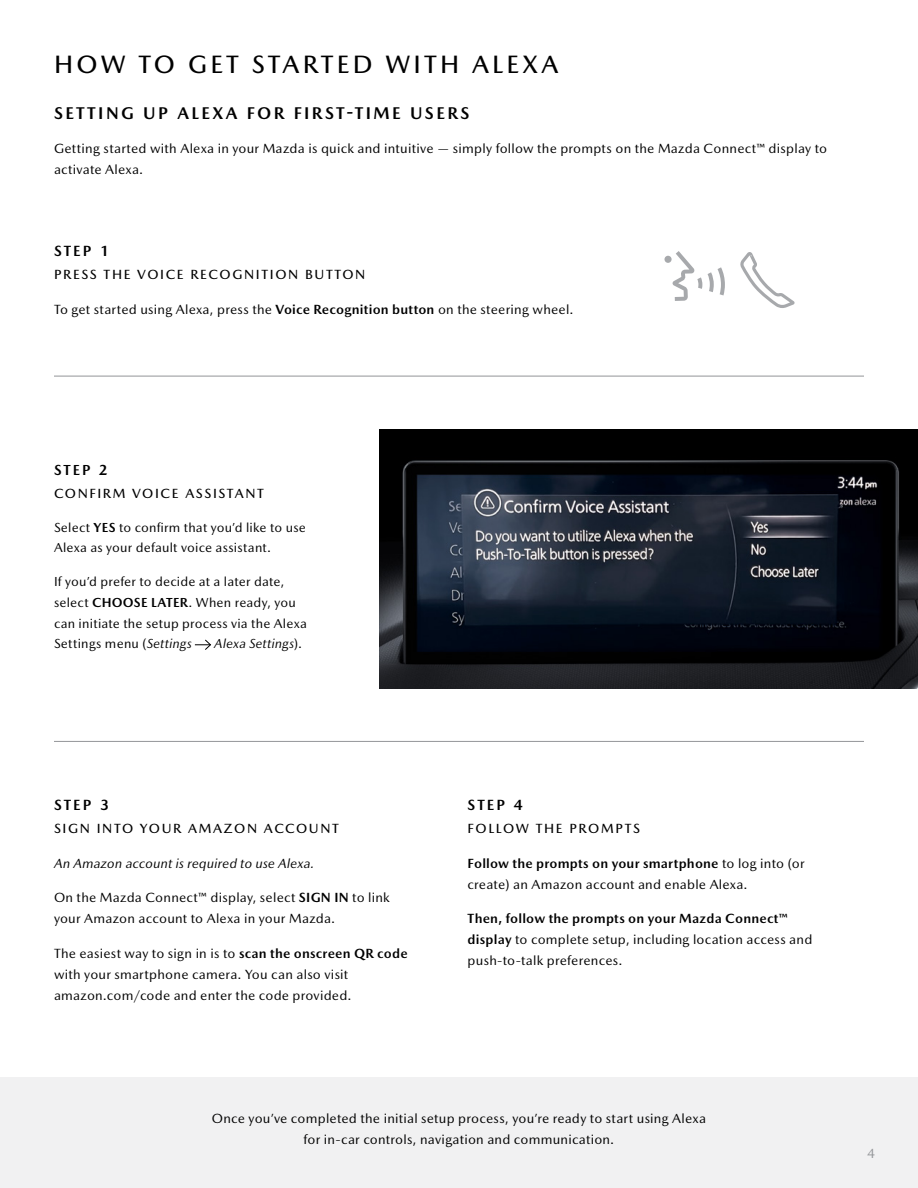
<style>
.page{position:relative;width:918px;height:1188px;background:#fff}
.page>*{position:absolute;margin:0;border:0;box-sizing:border-box;transform-origin:0 0}
.t1{font:500 25.5px "Mazda Type";letter-spacing:.125em;color:#000}
.t2{font:700 17.25px "Mazda Type";letter-spacing:.14em;color:#000}
.t3{font:700 15px "Mazda Type";letter-spacing:.14em;color:#000}
.t4{font:700 14.7px "Mazda Type";color:#000}
.t5{font:13.5px/21px "Mazda Type";letter-spacing:.015em;color:#000}
.t6{font:500 13.5px "Mazda Type";letter-spacing:.12em;color:#000}
.t7{font:italic 13.5px "Mazda Type";letter-spacing:.015em;color:#000}
.t8{font:13.5px "Mazda Type";color:#939598}
.t9{font:13.35px/20.7px "Mazda Type";letter-spacing:.015em;color:#000}
.t10{font:italic 13.35px "Mazda Type";letter-spacing:.02em;color:#000}
.s1{font-weight:700}
.s2{font-style:italic}
.s3{font-style:normal}
</style>
<div class="page">
<div style="left:0;top:1078px;width:918px;height:110px;background:#f1f1f2"></div>
<img style="left:379px;top:429px;width:539px;height:259px">
<svg style="left:195px;top:639px;width:16px;height:11px"></svg>
<hr style="left:54px;top:741px;width:810px;height:1px;background:#939598">
<hr style="left:54px;top:376px;width:810px;height:1px;background:#939598">
<div style="left:665px;top:256px;width:7px;height:7px;background:#a7a9ac;border-radius:50%"></div>
<svg style="left:708px;top:267px;width:17px;height:28px"></svg>
<svg style="left:673px;top:251px;width:29px;height:50px"></svg>
<svg style="left:740px;top:252px;width:55px;height:56px"></svg>
<h1 class="t1" style="left:54px;top:49px;width:506px">HOW TO GET STARTED WITH ALEXA</h1>
<p class="t2" style="left:54px;top:103px;width:417px">SETTING UP ALEXA FOR FIRST-TIME USERS</p>
<p class="t5" style="left:54px;top:138px;width:775px">Getting started with Alexa in your Mazda is quick and intuitive — simply follow the prompts on the Mazda Connect™ display to activate Alexa.</p>
<p class="t3" style="left:54px;top:242px;width:57px">STEP 1</p>
<p class="t6" style="left:54px;top:267px;width:313px">PRESS THE VOICE RECOGNITION BUTTON</p>
<p class="t5" style="left:54px;top:299px;width:521px">To get started using Alexa, press the <span class="s1">Voice Recognition button</span> on the steering wheel.</p>
<p class="t4" style="left:54px;top:461px;width:55px">STEP 2</p>
<p class="t6" style="left:54px;top:485px;width:211px">CONFIRM VOICE ASSISTANT</p>
<p class="t9" style="left:54px;top:517px;width:253px">Select <span class="s1">YES</span> to confirm that you’d like to use<br>Alexa as your default voice assistant.</p>
<p class="t9" style="left:54px;top:571px;width:254px">If you’d prefer to decide at a later date, select <span class="s1">CHOOSE LATER</span>. When ready, you can initiate the setup process via the Alexa Settings menu (<span class="s2">Settings</span></p>
<p class="t10" style="left:214px;top:636px;width:89px">Alexa Settings<span class="s3">).</span></p>
<p class="t3" style="left:54px;top:796px;width:57px">STEP 3</p>
<p class="t6" style="left:54px;top:820px;width:286px">SIGN INTO YOUR AMAZON ACCOUNT</p>
<p class="t7" style="left:54px;top:855px;width:262px">An Amazon account is required to use Alexa.</p>
<p class="t5" style="left:54px;top:887px;width:337px">On the Mazda Connect™ display, select <span class="s1">SIGN IN</span> to link your Amazon account to Alexa in your Mazda.</p>
<p class="t5" style="left:54px;top:942px;width:355px">The easiest way to sign in is to <span class="s1">scan the onscreen QR code </span>with your smartphone camera. You can also visit amazon.com/code and enter the code provided.</p>
<p class="t3" style="left:468px;top:796px;width:57px">STEP 4</p>
<p class="t6" style="left:468px;top:820px;width:174px">FOLLOW THE PROMPTS</p>
<p class="t5" style="left:468px;top:852px;width:339px"><span class="s1">Follow the prompts on your smartphone</span> to log into (or create) an Amazon account and enable Alexa.</p>
<p class="t5" style="left:468px;top:908px;width:346px"><span class="s1">Then, follow the prompts on your Mazda Connect™ display</span> to complete setup, including location access and push-to-talk preferences.</p>
<p class="t5" style="left:212px;top:1108px;width:496px;text-align:center">Once you’ve completed the initial setup process, you’re ready to start using Alexa for in-car controls, navigation and communication.</p>
<p class="t8" style="left:867px;top:1145px;width:9px">4</p>
</div>
